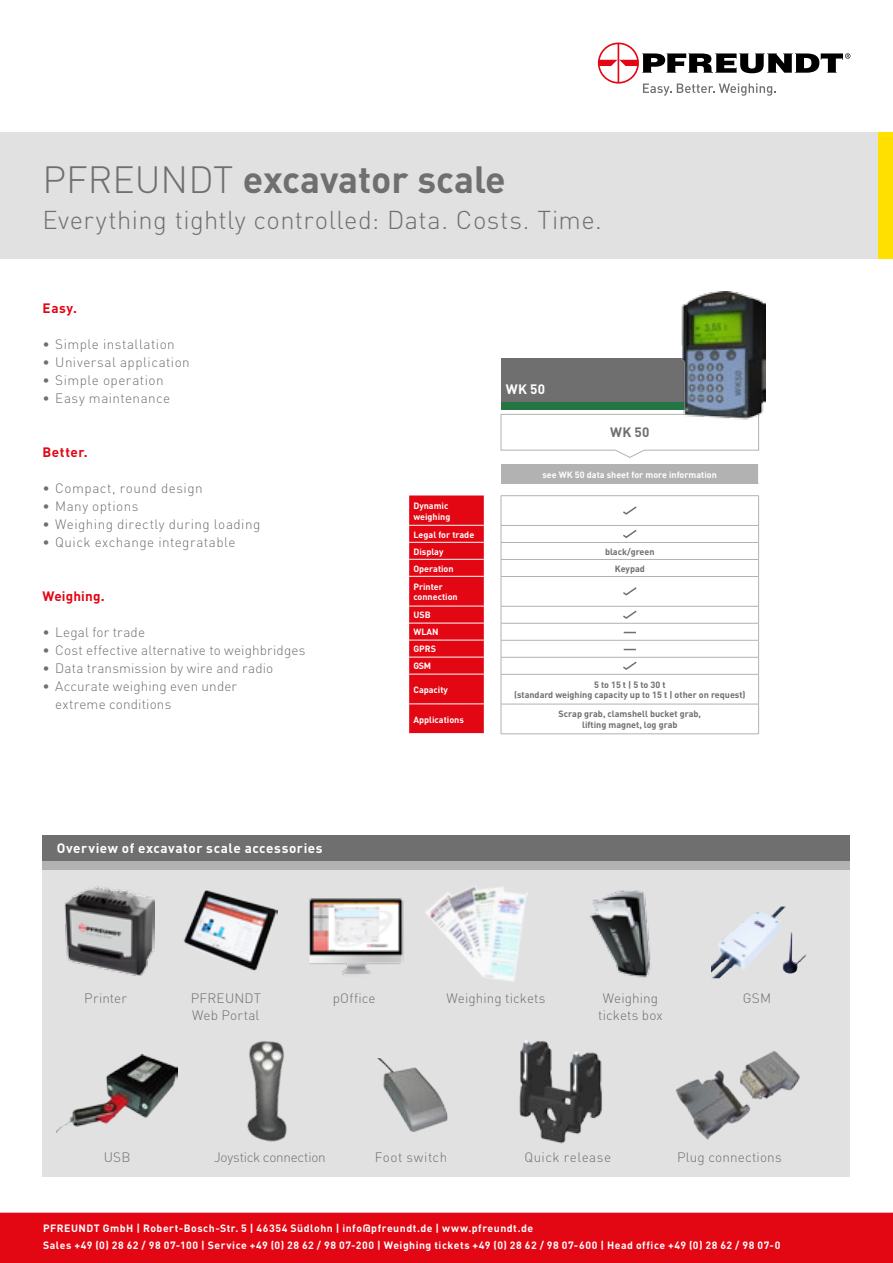
<style>
.page{position:relative;width:893px;height:1263px;background:#fff}
.page>*{position:absolute;margin:0;border:0;box-sizing:border-box;transform-origin:0 0}
.t1{font:700 37.5px "DIN";letter-spacing:-.005em;color:#706f6f}
.t2{font:300 25.5px "DIN";letter-spacing:.02em;color:#706f6f}
.t3{font:300 13.5px/18px "DIN";letter-spacing:.02em;color:#706f6f}
.t4{font:700 13.5px "DIN";letter-spacing:.04em;color:#fff}
.t5{font:300 13.5px "DIN";letter-spacing:-.02em;color:#706f6f}
.t6{font:700 13.5px "DIN";letter-spacing:.035em;color:#e30613}
.t7{font:700 13.5px "DIN";letter-spacing:.01em;color:#e30613}
.t8{font:700 13.5px "DIN";color:#706f6f}
.t9{font:700 10.5px/16.5px "DIN";letter-spacing:.05em;color:#fff}
.t10{font:700 9px/17px "DIN";color:#fff}
.t11{font:700 9px/10.8px "DIN";color:#706f6f;text-align:center}
.s1{font-weight:300}
</style>
<div class="page">
<svg style="left:501px;top:414px;width:258px;height:44px"></svg>
<div style="left:43px;top:870px;width:807px;height:307px;background:#e1e1e1"></div>
<img style="left:378px;top:1059px;width:70px;height:73px">
<div style="left:43px;top:835px;width:807px;height:26px;background:#706f6f"></div>
<div style="left:43px;top:861px;width:807px;height:9px;background:#b3b2b2"></div>
<div style="left:501px;top:401px;width:258px;height:9px;background:#257544"></div>
<div style="left:501px;top:358px;width:258px;height:43px;background:#706f6f"></div>
<div style="left:501px;top:464px;width:258px;height:19px;background:#b3b2b2"></div>
<svg style="left:758px;top:464px;width:1px;height:19px"></svg>
<hr style="left:501px;top:495px;width:258px;height:1px;background:#b3b2b2">
<hr style="left:501px;top:525px;width:258px;height:1px;background:#b3b2b2">
<hr style="left:501px;top:542px;width:258px;height:1px;background:#b3b2b2">
<hr style="left:501px;top:559px;width:258px;height:1px;background:#b3b2b2">
<hr style="left:501px;top:576px;width:258px;height:1px;background:#b3b2b2">
<hr style="left:501px;top:606px;width:258px;height:1px;background:#b3b2b2">
<hr style="left:501px;top:623px;width:258px;height:1px;background:#b3b2b2">
<hr style="left:501px;top:640px;width:258px;height:1px;background:#b3b2b2">
<hr style="left:501px;top:657px;width:258px;height:1px;background:#b3b2b2">
<svg style="left:501px;top:496px;width:1px;height:178px"></svg>
<svg style="left:758px;top:496px;width:1px;height:178px"></svg>
<hr style="left:501px;top:674px;width:258px;height:1px;background:#b3b2b2">
<hr style="left:501px;top:674px;width:1px;height:30px;background:#b3b2b2">
<hr style="left:758px;top:674px;width:1px;height:30px;background:#b3b2b2">
<hr style="left:501px;top:704px;width:258px;height:1px;background:#b3b2b2">
<hr style="left:501px;top:704px;width:1px;height:30px;background:#b3b2b2">
<hr style="left:758px;top:704px;width:1px;height:30px;background:#b3b2b2">
<hr style="left:501px;top:733px;width:258px;height:1px;background:#b3b2b2">
<svg style="left:623px;top:506px;width:14px;height:9px"></svg>
<svg style="left:623px;top:530px;width:14px;height:8px"></svg>
<svg style="left:623px;top:587px;width:14px;height:9px"></svg>
<svg style="left:623px;top:610px;width:14px;height:9px"></svg>
<svg style="left:624px;top:632px;width:12px;height:1px"></svg>
<svg style="left:624px;top:649px;width:12px;height:1px"></svg>
<svg style="left:623px;top:661px;width:14px;height:9px"></svg>
<img style="left:519px;top:1040px;width:83px;height:104px">
<img style="left:247px;top:1041px;width:40px;height:101px">
<img style="left:675px;top:1051px;width:125px;height:89px">
<img style="left:64px;top:886px;width:91px;height:90px">
<img style="left:183px;top:890px;width:94px;height:81px">
<img style="left:309px;top:898px;width:95px;height:77px">
<img style="left:56px;top:1054px;width:122px;height:78px">
<svg style="left:409px;top:495px;width:75px;height:238px;background:#e30b18"></svg>
<hr style="left:409px;top:606px;width:75px;height:1px;background:#fff">
<hr style="left:409px;top:623px;width:75px;height:1px;background:#fff">
<hr style="left:409px;top:640px;width:75px;height:1px;background:#fff">
<hr style="left:409px;top:657px;width:75px;height:1px;background:#fff">
<hr style="left:409px;top:674px;width:75px;height:1px;background:#fff">
<hr style="left:409px;top:704px;width:75px;height:1px;background:#fff">
<hr style="left:409px;top:542px;width:75px;height:1px;background:#fff">
<hr style="left:409px;top:559px;width:75px;height:1px;background:#fff">
<hr style="left:409px;top:576px;width:75px;height:1px;background:#fff">
<hr style="left:409px;top:525px;width:75px;height:1px;background:#fff">
<img style="left:590px;top:890px;width:61px;height:88px">
<img style="left:425px;top:887px;width:103px;height:94px">
<img style="left:676px;top:292px;width:90px;height:139px">
<img style="left:711px;top:907px;width:95px;height:71px">
<div style="left:0;top:133px;width:893px;height:126px;background:#e1e1e1"></div>
<svg style="left:598px;top:43px;width:252px;height:53px"></svg>
<div style="left:0;top:1213px;width:893px;height:50px;background:#e30613"></div>
<div style="left:879px;top:133px;width:14px;height:126px;background:#ffe000"></div>
<h1 class="t1" style="left:43px;top:155px;width:465px"><span class="s1">PFREUNDT</span> excavator scale</h1>
<h2 class="t2" style="left:43px;top:204px;width:561px">Everything tightly controlled: Data. Costs. Time.</h2>
<p class="t6" style="left:43px;top:299px;width:36px">Easy.</p>
<p class="t3" style="left:43px;top:335px;width:134px">• Simple installation</p>
<p class="t3" style="left:43px;top:353px;width:149px">• Universal application</p>
<p class="t3" style="left:43px;top:371px;width:123px">• Simple operation</p>
<p class="t3" style="left:43px;top:389px;width:129px">• Easy maintenance</p>
<p class="t6" style="left:43px;top:443px;width:47px">Better.</p>
<p class="t3" style="left:43px;top:479px;width:162px">• Compact, round design</p>
<p class="t3" style="left:43px;top:497px;width:97px">• Many options</p>
<p class="t3" style="left:43px;top:515px;width:219px">• Weighing directly during loading</p>
<p class="t3" style="left:43px;top:533px;width:194px">• Quick exchange integratable</p>
<p class="t7" style="left:43px;top:587px;width:64px">Weighing.</p>
<p class="t3" style="left:43px;top:623px;width:104px">• Legal for trade</p>
<p class="t3" style="left:43px;top:641px;width:264px">• Cost effective alternative to weighbridges</p>
<p class="t3" style="left:43px;top:659px;width:232px">• Data transmission by wire and radio</p>
<p class="t3" style="left:55px;top:677px;width:183px;text-indent:-13px">• Accurate weighing even under extreme conditions</p>
<p class="t4" style="left:57px;top:839px;width:268px">Overview of excavator scale accessories</p>
<p class="t10" style="left:413px;top:500px;width:38px;line-height:10.8px">Dynamic weighing</p>
<p class="t10" style="left:413px;top:525px;width:62px">Legal for trade<br>Display<br>Operation</p>
<p class="t10" style="left:413px;top:580px;width:46px;line-height:10.8px">Printer connection</p>
<p class="t10" style="left:413px;top:606px;width:27px">USB<br>WLAN<br>GPRS<br>GSM</p>
<p class="t10" style="left:413px;top:681px;width:36px">Capacity</p>
<p class="t10" style="left:413px;top:710px;width:52px">Applications</p>
<p class="t4" style="left:506px;top:380px;width:41px">WK 50</p>
<p class="t8" style="left:610px;top:423px;width:41px">WK 50</p>
<p class="t10" style="left:542px;top:465px;width:176px">see WK 50 data sheet for more information</p>
<p class="t11" style="left:605px;top:543px;width:51px;line-height:17px">black/green<br>Keypad</p>
<p class="t11" style="left:514px;top:678px;width:233px">5 to 15 t | 5 to 30 t<br>(standard weighing capacity up to 15 t | other on request)</p>
<p class="t11" style="left:559px;top:708px;width:144px">Scrap grab, clamshell bucket grab, lifting magnet, log grab</p>
<p class="t3" style="left:333px;top:989px;width:44px">pOffice</p>
<p class="t3" style="left:84px;top:989px;width:44px">Printer</p>
<p class="t3" style="left:191px;top:989px;width:72px">PFREUNDT</p>
<p class="t3" style="left:446px;top:989px;width:101px">Weighing tickets</p>
<p class="t3" style="left:192px;top:1005px;width:69px">Web Portal</p>
<p class="t3" style="left:598px;top:990px;width:66px;line-height:16.5px;text-align:center">Weighing tickets box</p>
<p class="t3" style="left:743px;top:989px;width:30px">GSM</p>
<p class="t3" style="left:104px;top:1148px;width:28px">USB</p>
<p class="t5" style="left:214px;top:1148px;width:113px">Joystick connection</p>
<p class="t3" style="left:524px;top:1148px;width:88px">Quick release</p>
<p class="t3" style="left:677px;top:1148px;width:106px">Plug connections</p>
<p class="t3" style="left:375px;top:1148px;width:74px">Foot switch</p>
<p class="t9" style="left:43px;top:1220px;width:739px">PFREUNDT GmbH | Robert-Bosch-Str. 5 | 46354 Südlohn | info@pfreundt.de | www.pfreundt.de<br>Sales +49 (0) 28 62 / 98 07-100 | Service +49 (0) 28 62 / 98 07-200 | Weighing tickets +49 (0) 28 62 / 98 07-600 | Head office +49 (0) 28 62 / 98 07-0</p>
</div>
